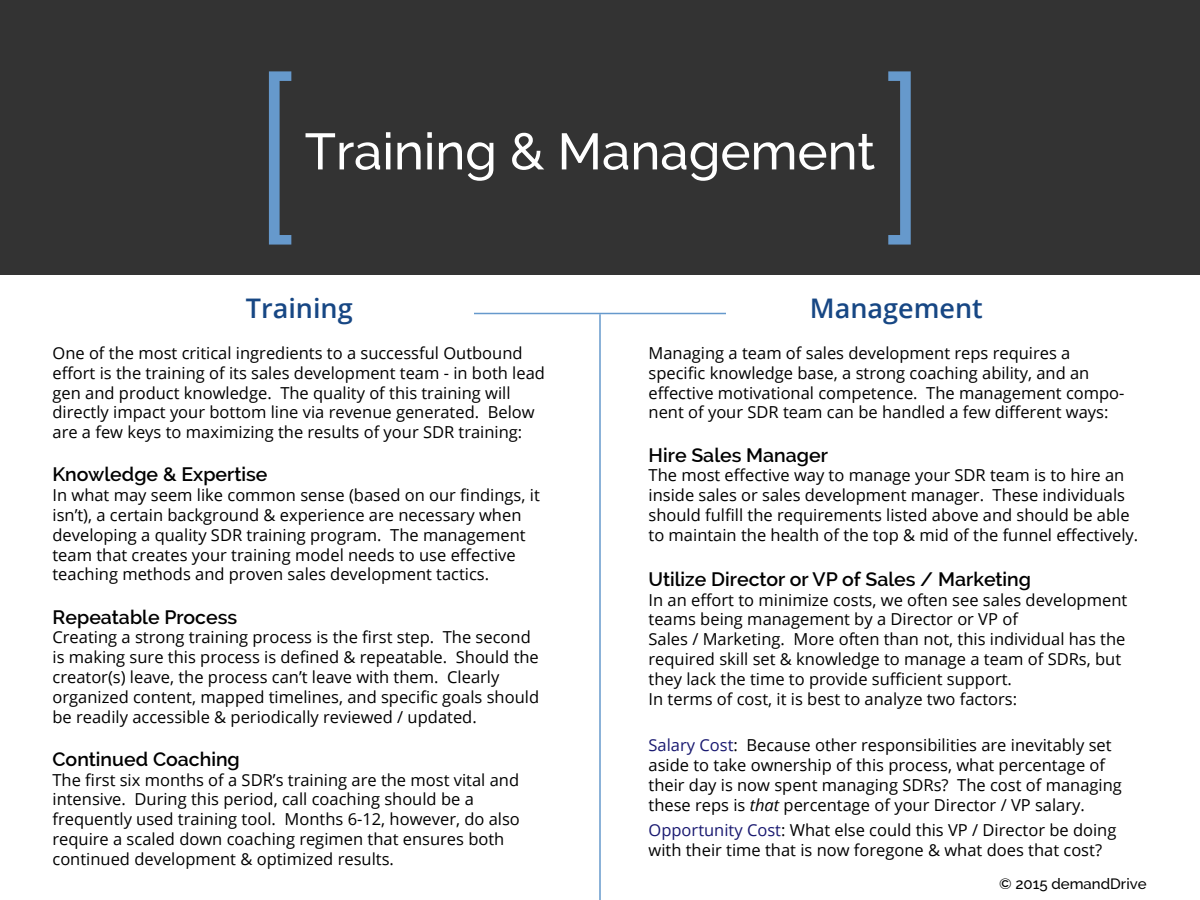
<style>
.page{position:relative;width:1200px;height:900px;background:#fff}
.page>*{position:absolute;margin:0;border:0;box-sizing:border-box;transform-origin:0 0}
.t1{font:300 222px "Raleway";color:#69c}
.t2{font:500 51px "Raleway";color:#fff}
.t3{font:600 27px "Open Sans";color:#174784}
.t4{font:600 19.5px "Raleway";color:#000}
.t5{font:16.5px/19.8px "Open Sans";color:#000}
.t6{font:500 15px "Raleway";color:#000}
.s1{color:#191970}
.s2{font-style:italic}
</style>
<div class="page">
<div style="left:0;top:0;width:1200px;height:274px;background:#333"></div>
<hr style="left:599px;top:314px;width:2px;height:586px;background:#69c">
<hr style="left:474px;top:313px;width:252px;height:1px;background:#69c">
<h1 class="t1" style="left:250px;top:29px;width:53px">[</h1>
<h2 class="t2" style="left:305px;top:131px;width:572px">Training &amp; Management</h2>
<h1 class="t1" style="left:878px;top:29px;width:53px">]</h1>
<h3 class="t3" style="left:246px;top:297px;width:108px">Training</h3>
<p class="t5" style="left:52px;top:345px;width:494px">One of the most critical ingredients to a successful Outbound effort is the training of its sales development team - in both lead gen and product knowledge. The quality of this training will directly impact your bottom line via revenue generated. Below are a few keys to maximizing the results of your SDR training:</p>
<p class="t4" style="left:52px;top:467px;width:217px">Knowledge &amp; Expertise</p>
<p class="t5" style="left:52px;top:485px;width:489px">In what may seem like common sense (based on our findings, it isn’t), a certain background &amp; experience are necessary when developing a quality SDR training program. The management team that creates your training model needs to use effective teaching methods and proven sales development tactics.</p>
<p class="t4" style="left:52px;top:609px;width:186px">Repeatable Process</p>
<p class="t5" style="left:52px;top:627px;width:488px">Creating a strong training process is the first step. The second is making sure this process is defined &amp; repeatable. Should the creator(s) leave, the process can’t leave with them. Clearly organized content, mapped timelines, and specific goals should be readily accessible &amp; periodically reviewed / updated.</p>
<p class="t4" style="left:52px;top:751px;width:189px">Continued Coaching</p>
<p class="t5" style="left:52px;top:769px;width:469px">The first six months of a SDR’s training are the most vital and intensive. During this period, call coaching should be a frequently used training tool. Months 6-12, however, do also require a scaled down coaching regimen that ensures both continued development &amp; optimized results.</p>
<h3 class="t3" style="left:810px;top:297px;width:175px">Management</h3>
<p class="t5" style="left:649px;top:345px;width:477px">Managing a team of sales development reps requires a specific knowledge base, a strong coaching ability, and an effective motivational competence. The management compo&shy;nent of your SDR team can be handled a few different ways:</p>
<p class="t4" style="left:649px;top:447px;width:181px">Hire Sales Manager</p>
<p class="t5" style="left:649px;top:465px;width:491px">The most effective way to manage your SDR team is to hire an inside sales or sales development manager. These individuals should fulfill the requirements listed above and should be able to maintain the health of the top &amp; mid of the funnel effectively.</p>
<p class="t4" style="left:649px;top:571px;width:384px">Utilize Director or VP of Sales / Marketing</p>
<p class="t5" style="left:649px;top:589px;width:480px">In an effort to minimize costs, we often see sales development teams being management by a Director or VP of<br>Sales / Marketing. More often than not, this individual has the required skill set &amp; knowledge to manage a team of SDRs, but they lack the time to provide sufficient support.<br>In terms of cost, it is best to analyze two factors:</p>
<p class="t5" style="left:649px;top:737px;width:475px"><span class="s1">Salary Cost</span>: Because other responsibilities are inevitably set aside to take ownership of this process, what percentage of their day is now spent managing SDRs? The cost of managing these reps is <span class="s2">that</span> percentage of your Director / VP salary.</p>
<p class="t5" style="left:649px;top:820px;width:469px"><span class="s1">Opportunity Cost</span>: What else could this VP / Director be doing with their time that is now foregone &amp; what does that cost?</p>
<p class="t6" style="left:999px;top:877px;width:149px">© 2015 demandDrive</p>
</div>
